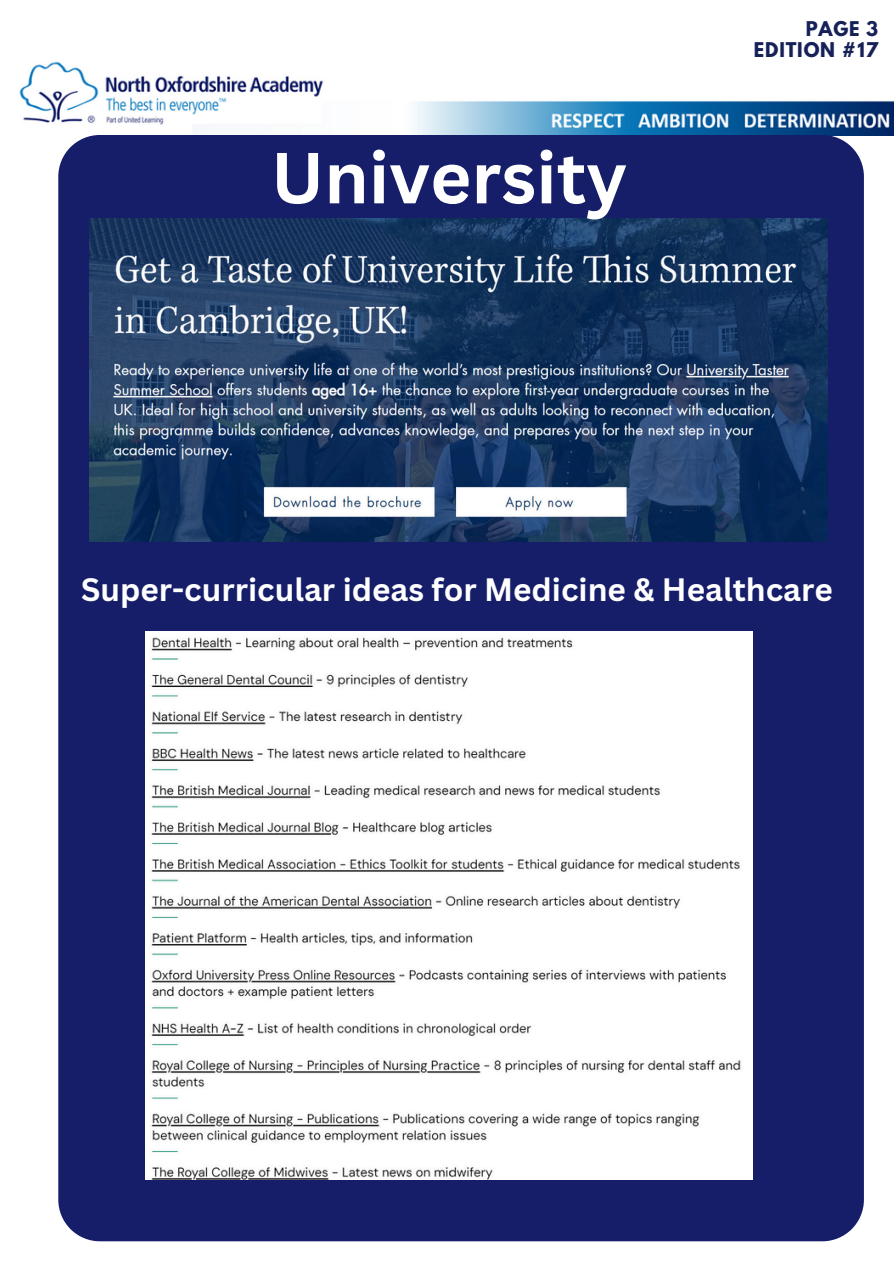
<style>
.page{position:relative;width:894px;height:1264px;background:#fff}
.page>*{position:absolute;margin:0;border:0;box-sizing:border-box;transform-origin:0 0}
.t1{font:700 70.5px "Canva Sans";color:#fff}
.t2{font:700 31.5px "Canva Sans";color:#fff}
.t3{font:700 18px "League Spartan";letter-spacing:.045em;color:#162158}
</style>
<div class="page">
<img style="left:19px;top:61px;width:874px;height:74px">
<div style="left:58px;top:135px;width:805px;height:1106px;background:#161e69"></div>
<img style="left:89px;top:219px;width:738px;height:323px">
<img style="left:146px;top:631px;width:606px;height:548px">
<p class="t1" style="left:271px;top:128px;width:357px">University</p>
<p class="t3" style="left:805px;top:20px;width:74px">PAGE 3</p>
<p class="t3" style="left:753px;top:40px;width:126px">EDITION #17</p>
<h1 class="t2" style="left:81px;top:567px;width:753px">Super-curricular ideas for Medicine &amp; Healthcare</h1>
</div>
